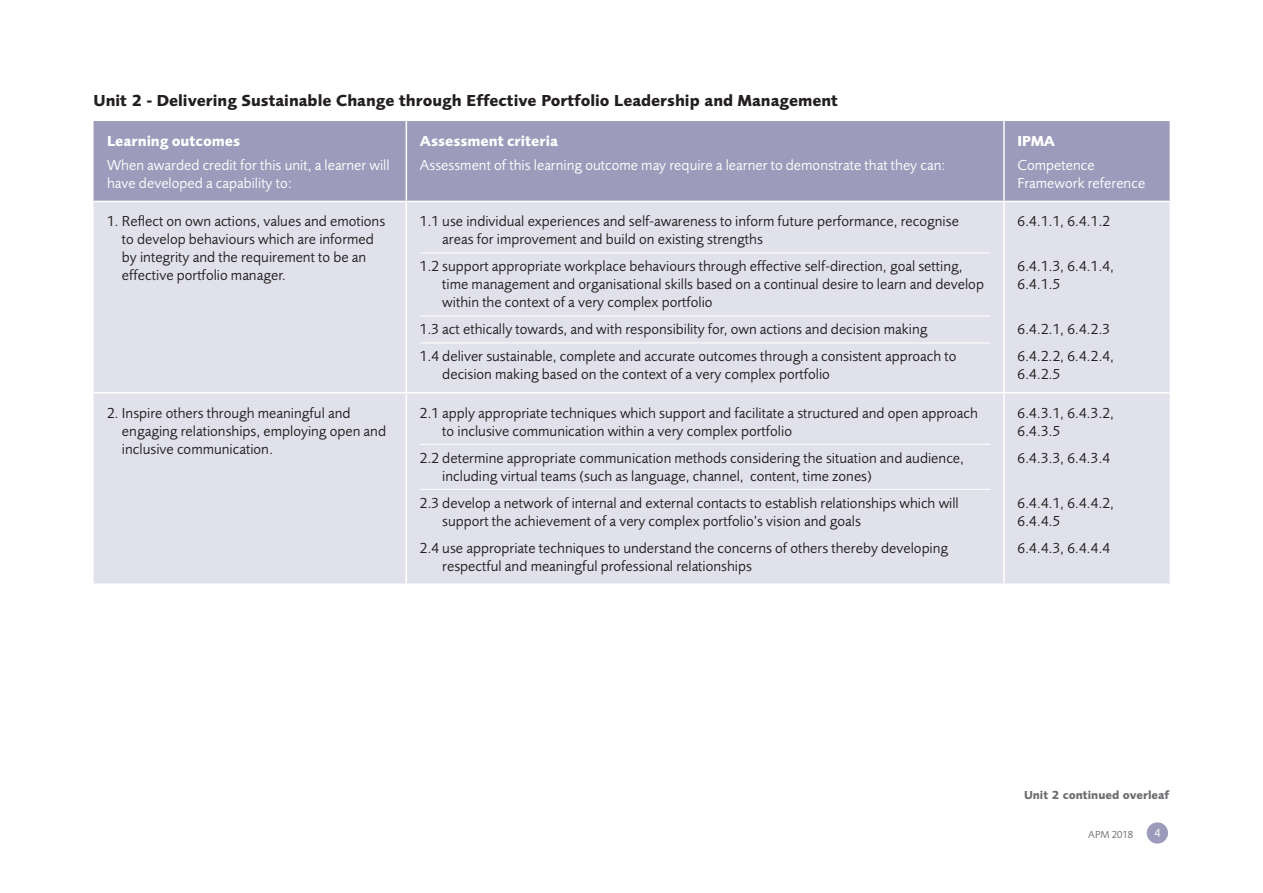
<style>
.page{position:relative;width:1263px;height:893px;background:#fff}
.page>*{position:absolute;margin:0;border:0;box-sizing:border-box;transform-origin:0 0}
.t1{font:700 16.5px "Foundry Sans";color:#231f20}
.t2{font:15px/18px "Foundry Sans";color:#231f20}
.t3{font:15px/18px "Foundry Sans";color:#fff}
.t4{font:700 15px "Foundry Sans";color:#fff}
.t5{font:700 12px "Foundry Sans";color:#6c6d70}
.t6{font:12px "Foundry Sans";color:#fff}
.t7{font:10.5px "Foundry Sans";color:#6c6d70}
</style>
<div class="page">
<div style="left:1147px;top:822px;width:21px;height:22px;background:#9d9bbb;border-radius:50%"></div>
<div style="left:94px;top:121px;width:1075px;height:80px;background:#9d9bbb"></div>
<div style="left:94px;top:202px;width:1075px;height:381px;background:#e1e1eb"></div>
<hr style="left:406px;top:121px;width:1px;height:80px;background:#fff">
<hr style="left:1003px;top:121px;width:2px;height:80px;background:#fff">
<hr style="left:406px;top:202px;width:1px;height:190px;background:#fff">
<hr style="left:1003px;top:202px;width:2px;height:190px;background:#fff">
<hr style="left:94px;top:392px;width:312px;height:2px;background:#fff">
<hr style="left:406px;top:392px;width:598px;height:2px;background:#fff">
<hr style="left:406px;top:394px;width:1px;height:189px;background:#fff">
<hr style="left:1004px;top:392px;width:165px;height:2px;background:#fff">
<hr style="left:1003px;top:394px;width:2px;height:189px;background:#fff">
<hr style="left:420px;top:253px;width:570px;height:1px;background:#fff">
<hr style="left:420px;top:316px;width:570px;height:1px;background:#fff">
<hr style="left:420px;top:343px;width:570px;height:1px;background:#fff">
<hr style="left:420px;top:444px;width:570px;height:1px;background:#fff">
<hr style="left:420px;top:489px;width:570px;height:1px;background:#fff">
<p class="t1" style="left:94px;top:91px;width:746px">Unit 2 - Delivering Sustainable Change through Effective Portfolio Leadership and Management</p>
<p class="t4" style="left:107px;top:132px;width:135px">Learning outcomes</p>
<p class="t3" style="left:107px;top:156px;width:284px">When awarded credit for this unit, a learner will have developed a capability to:</p>
<p class="t4" style="left:420px;top:132px;width:140px">Assessment criteria</p>
<p class="t3" style="left:420px;top:156px;width:527px">Assessment of this learning outcome may require a learner to demonstrate that they can:</p>
<p class="t2" style="left:122px;top:212px;width:265px;text-indent:-15px">1. Reflect on own actions, values and emotions to develop behaviours which are informed by integrity and the requirement to be an effective portfolio manager.</p>
<p class="t2" style="left:442px;top:212px;width:518px;text-indent:-22px">1.1 use individual experiences and self-awareness to inform future performance, recognise areas for improvement and build on existing strengths</p>
<p class="t2" style="left:442px;top:257px;width:543px;text-indent:-22px">1.2 support appropriate workplace behaviours through effective self-direction, goal setting, time management and organisational skills based on a continual desire to learn and develop within the context of a very complex portfolio</p>
<p class="t2" style="left:420px;top:316px;width:538px;line-height:27px">1.3 act ethically towards, and with responsibility for, own actions and decision making<br>1.4 deliver sustainable, complete and accurate outcomes through a consistent approach to</p>
<p class="t2" style="left:442px;top:365px;width:389px">decision making based on the context of a very complex portfolio</p>
<p class="t2" style="left:122px;top:404px;width:266px;text-indent:-15px">2. Inspire others through meaningful and engaging relationships, employing open and inclusive communication.</p>
<p class="t2" style="left:442px;top:404px;width:537px;text-indent:-22px">2.1 apply appropriate techniques which support and facilitate a structured and open approach to inclusive communication within a very complex portfolio</p>
<p class="t2" style="left:442px;top:449px;width:523px;text-indent:-22px">2.2 determine appropriate communication methods considering the situation and audience, including virtual teams (such as language, channel, content, time zones)</p>
<p class="t2" style="left:442px;top:494px;width:518px;text-indent:-22px">2.3 develop a network of internal and external contacts to establish relationships which will support the achievement of a very complex portfolio’s vision and goals</p>
<p class="t2" style="left:442px;top:539px;width:507px;text-indent:-22px">2.4 use appropriate techniques to understand the concerns of others thereby developing respectful and meaningful professional relationships</p>
<p class="t4" style="left:1017px;top:132px;width:39px">IPMA</p>
<p class="t3" style="left:1017px;top:156px;width:129px">Competence<br>Framework reference</p>
<p class="t2" style="left:1017px;top:212px;width:94px">6.4.1.1, 6.4.1.2</p>
<p class="t2" style="left:1017px;top:257px;width:98px">6.4.1.3, 6.4.1.4,<br>6.4.1.5</p>
<p class="t2" style="left:1017px;top:316px;width:98px;line-height:27px">6.4.2.1, 6.4.2.3<br>6.4.2.2, 6.4.2.4,</p>
<p class="t2" style="left:1017px;top:365px;width:44px">6.4.2.5</p>
<p class="t2" style="left:1017px;top:404px;width:98px">6.4.3.1, 6.4.3.2,<br>6.4.3.5</p>
<p class="t2" style="left:1017px;top:449px;width:94px">6.4.3.3, 6.4.3.4</p>
<p class="t2" style="left:1017px;top:494px;width:98px">6.4.4.1, 6.4.4.2,<br>6.4.4.5</p>
<p class="t2" style="left:1017px;top:539px;width:94px">6.4.4.3, 6.4.4.4</p>
<p class="t5" style="left:1024px;top:788px;width:147px">Unit 2 continued overleaf</p>
<p class="t7" style="left:1088px;top:828px;width:46px">APM 2018</p>
<p class="t6" style="left:1154px;top:826px;width:8px">4</p>
</div>
